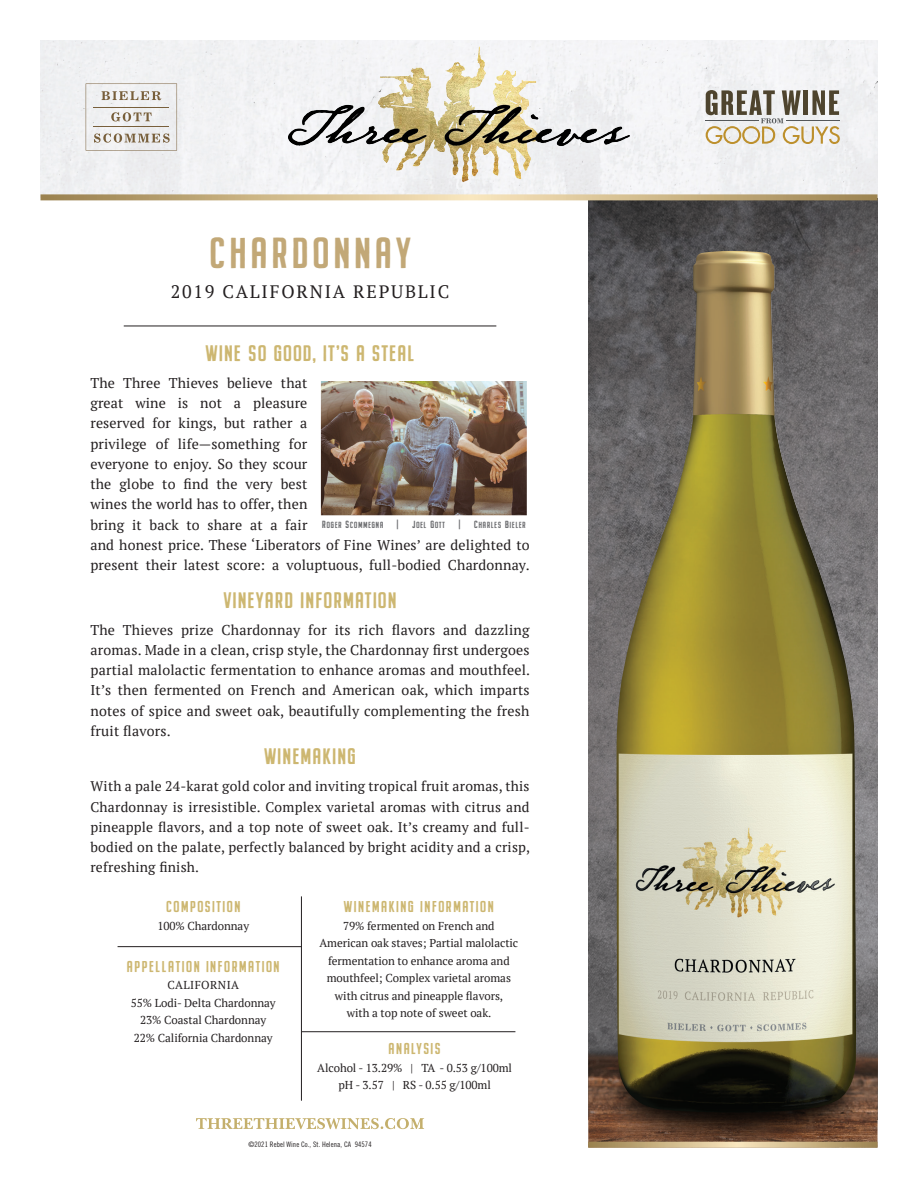
<style>
.page{position:relative;width:918px;height:1188px;background:#fff}
.page>*{position:absolute;margin:0;border:0;box-sizing:border-box;transform-origin:0 0}
.t1{font:43.5px "Buckwheat TC";letter-spacing:.055em;color:#c2a877}
.t2{font:22.5px "Buckwheat TC";letter-spacing:.015em;color:#cdb771}
.t3{font:18px "PT Serif";letter-spacing:.1em;color:#231f20}
.t4{font:15.75px "Buckwheat TC";letter-spacing:.055em;color:#cdb771}
.t5{font:14.1px/20.2px "PT Serif";letter-spacing:.01em;color:#231f20}
.t6{font:13.8px/20.2px "PT Serif";letter-spacing:.015em;color:#231f20;text-align:justify}
.t7{font:11.55px/17.5px "PT Serif";letter-spacing:-.005em;color:#231f20;text-align:center}
.t8{font:11.55px "PT Serif";letter-spacing:.035em;color:#231f20}
.t9{font:10.35px "Buckwheat TC";color:#6c6d70}
.t10{font:8.85px "Buckwheat TC";letter-spacing:.04em;color:#6c6d70}
.t11{font:7.5px "Trade Gothic Cond Eighteen";letter-spacing:.01em;color:#231f20}
.s1{font-size:10.35px}
</style>
<div class="page">
<hr style="left:124px;top:326px;width:372px;height:1px;background:#231f20">
<hr style="left:302px;top:1031px;width:213px;height:1px;background:#231f20">
<hr style="left:118px;top:946px;width:184px;height:1px;background:#231f20">
<hr style="left:301px;top:896px;width:1px;height:205px;background:#231f20">
<img style="left:321px;top:381px;width:206px;height:134px">
<img style="left:588px;top:200px;width:290px;height:833px">
<img style="left:588px;top:1033px;width:290px;height:109px">
<img style="left:599px;top:1041px;width:273px;height:99px">
<img style="left:616px;top:251px;width:240px;height:862px">
<div style="left:40px;top:40px;width:838px;height:154px;background:#f1f2f4"></div>
<img style="left:288px;top:44px;width:342px;height:146px">
<svg style="left:660px;top:79px;width:180px;height:71px"></svg>
<hr style="left:705px;top:120px;width:54px;height:1px;background:#545759">
<hr style="left:786px;top:120px;width:53px;height:1px;background:#545759">
<svg style="left:86px;top:72px;width:146px;height:82px"></svg>
<svg style="left:196px;top:1118px;width:228px;height:11px"></svg>
<svg style="left:40px;top:194px;width:838px;height:6px;background:#ccb88d"></svg>
<svg style="left:588px;top:1142px;width:290px;height:6px;background:#c9b386"></svg>
<p class="t1" style="left:208px;top:227px;width:205px">CHARDONNAY</p>
<p class="t3" style="left:171px;top:280px;width:280px">2019 CALIFORNIA REPUBLIC</p>
<p class="t2" style="left:205px;top:340px;width:211px">WINE SO GOOD, IT’S A STEAL</p>
<p class="t5" style="left:90px;top:373px;width:441px">The Three Thieves believe that<br>great wine is not a pleasure<br>reserved for kings, but rather a<br>privilege of life—something for<br>everyone to enjoy. So they scour<br>the globe to find the very best<br>wines the world has to offer, then<br>bring it back to share at a fair<br>and honest price. These ‘Liberators of Fine Wines’ are delighted to present their latest score: a voluptuous, full-bodied Chardonnay.</p>
<p class="t2" style="left:223px;top:586px;width:175px">VINEYARD INFORMATION</p>
<p class="t5" style="left:90px;top:619px;width:441px;text-align:justify">The Thieves prize Chardonnay for its rich flavors and dazzling aromas. Made in a clean, crisp style, the Chardonnay first undergoes partial malolactic fermentation to enhance aromas and mouthfeel.<br>It’s then fermented on French and American oak, which imparts notes of spice and sweet oak, beautifully complementing the fresh fruit flavors.</p>
<p class="t2" style="left:264px;top:743px;width:94px">WINEMAKING</p>
<p class="t6" style="left:90px;top:776px;width:441px">With a pale 24-karat gold color and inviting tropical fruit aromas, this Chardonnay is irresistible. Complex varietal aromas with citrus and pineapple flavors, and a top note of sweet oak. It’s creamy and full&shy;bodied on the palate, perfectly balanced by bright acidity and a crisp, refreshing finish.</p>
<p class="t10" style="left:322px;top:520px;width:63px"><span class="s1">R</span>OGER <span class="s1">S</span>COMMEGNA</p>
<p class="t9" style="left:397px;top:518px;width:4px">|</p>
<p class="t10" style="left:412px;top:520px;width:35px"><span class="s1">J</span>OEL <span class="s1">G</span>OTT</p>
<p class="t9" style="left:458px;top:518px;width:4px">|</p>
<p class="t10" style="left:474px;top:520px;width:54px"><span class="s1">C</span>HARLES <span class="s1">B</span>IELER</p>
<p class="t4" style="left:166px;top:897px;width:76px">COMPOSITION</p>
<p class="t7" style="left:157px;top:917px;width:93px">100% Chardonnay</p>
<p class="t4" style="left:127px;top:957px;width:155px">APPELLATION INFORMATION</p>
<p class="t8" style="left:168px;top:978px;width:73px">CALIFORNIA</p>
<p class="t7" style="left:131px;top:994px;width:146px">55% Lodi- Delta Chardonnay</p>
<p class="t7" style="left:140px;top:1011px;width:128px">23% Coastal Chardonnay</p>
<p class="t7" style="left:134px;top:1029px;width:140px">22% California Chardonnay</p>
<p class="t4" style="left:344px;top:897px;width:152px">WINEMAKING INFORMATION</p>
<p class="t7" style="left:319px;top:917px;width:200px">79% fermented on French and American oak staves; Partial malolactic fermentation to enhance aroma and mouthfeel; Complex varietal aromas</p>
<p class="t7" style="left:335px;top:987px;width:170px">with citrus and pineapple flavors,</p>
<p class="t7" style="left:347px;top:1004px;width:146px">with a top note of sweet oak.</p>
<p class="t4" style="left:388px;top:1039px;width:54px">ANALYSIS</p>
<p class="t7" style="left:317px;top:1059px;width:196px">Alcohol - 13.29% | TA - 0.53 g/100ml pH - 3.57 | RS - 0.55 g/100ml</p>
<p class="t11" style="left:248px;top:1140px;width:125px">©2021 Rebel Wine Co., St. Helena, CA 94574</p>
</div>
